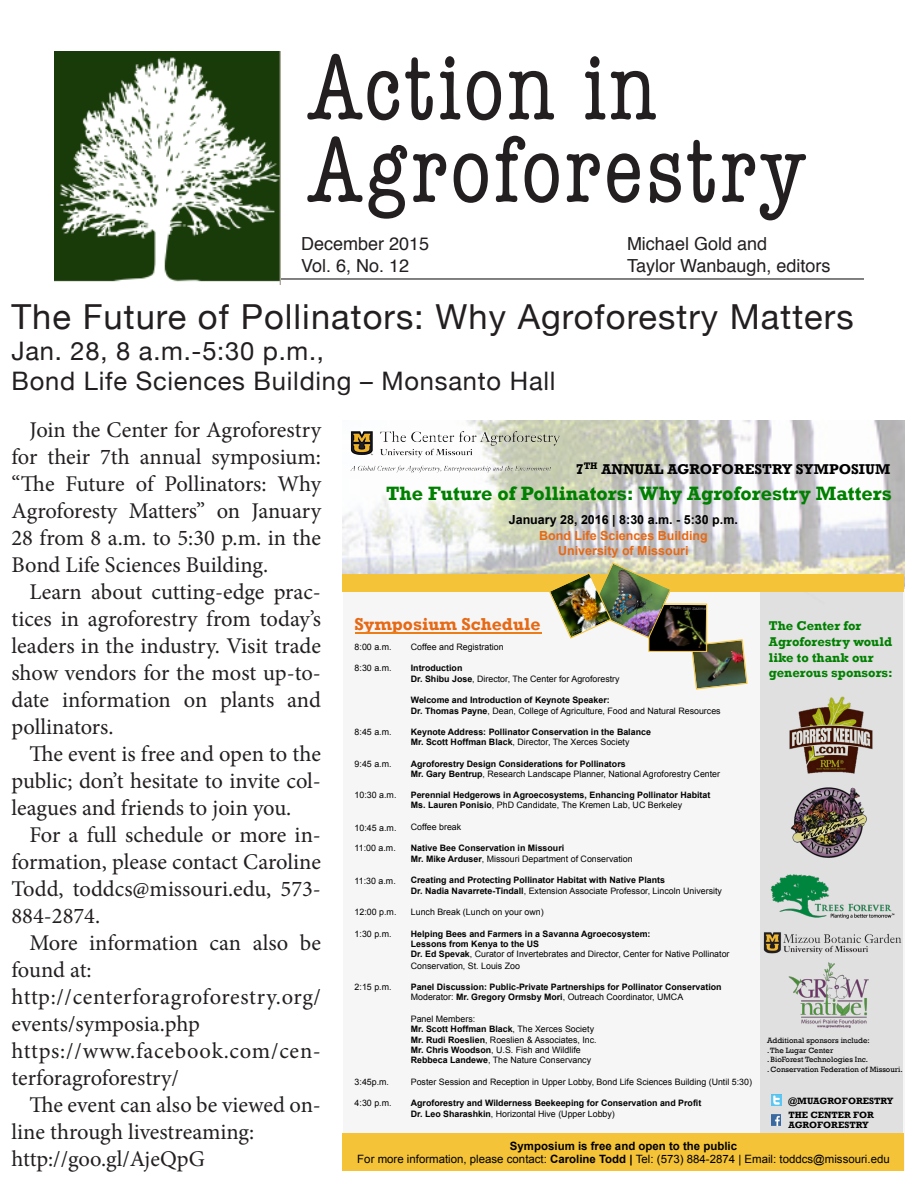
<style>
.page{position:relative;width:918px;height:1188px;background:#fff}
.page>*{position:absolute;margin:0;border:0;box-sizing:border-box;transform-origin:0 0}
.t1{font:condensed 96px "American Typewriter";letter-spacing:.02em;color:#231f20}
.t2{font:34.5px "Helvetica Neue";letter-spacing:.03em;color:#231f20}
.t3{font:25.5px "Helvetica Neue";letter-spacing:.03em;color:#231f20}
.t4{font:22.5px/27px "Minion Pro";color:#231f20;text-align:justify}
.t5{font:22.5px/27px "Minion Pro";letter-spacing:.02em;color:#231f20}
.t6{font:700 19.8px "Rockwell";color:#008000}
.t7{font:18px "Helvetica";color:#231f20}
.t8{font:700 17.7px "Rockwell";color:#e66915}
.t9{font:700 14.55px "Rockwell";color:#000}
.t10{font:700 13.05px/15.6px "Rockwell";color:#008000}
.t11{font:700 12.45px/15.6px "Arial";color:#e66915;text-align:center}
.t12{font:11.4px/13.5px "Arial";color:#000;text-align:center}
.t13{font:700 9.3px/14.1px "Rockwell";color:#000}
.t14{font:700 8.85px/10.4px "Arial";color:#000}
.t15{font:8.85px/10.4px "Arial";color:#000}
.t16{font:7.8px/9.3px "Rockwell";color:#000}
.t17{font:italic 4.2px "Arial";color:#767171}
.s1{color:#000}
.s2{font-weight:700}
.s3{font-weight:400}
</style>
<div class="page">
<hr style="left:54px;top:278px;width:810px;height:2px;background:#231f20">
<img style="left:54px;top:51px;width:227px;height:233px">
<div style="left:343px;top:588px;width:561px;height:582px;background:#f6f6f6"></div>
<img style="left:342px;top:421px;width:562px;height:153px">
<img style="left:347px;top:425px;width:220px;height:56px">
<hr style="left:355px;top:632px;width:186px;height:1px;background:#ed7e17">
<div style="left:760px;top:587px;width:143px;height:546px;background:#e0e0e0"></div>
<div style="left:342px;top:574px;width:562px;height:17px;background:#f4c338"></div>
<div style="left:342px;top:1133px;width:562px;height:37px;background:#f4c338"></div>
<svg style="left:771px;top:1095px;width:10px;height:10px"></svg>
<svg style="left:771px;top:1115px;width:10px;height:11px"></svg>
<svg style="left:691px;top:639px;width:57px;height:51px"></svg>
<img style="left:650px;top:606px;width:55px;height:44px">
<div style="left:648px;top:604px;width:59px;height:48px;border:1px solid #f4c338"></div>
<img style="left:548px;top:562px;width:124px;height:77px">
<img style="left:790px;top:696px;width:82px;height:77px">
<img style="left:763px;top:932px;width:139px;height:23px">
<img style="left:791px;top:787px;width:76px;height:71px">
<img style="left:788px;top:962px;width:81px;height:66px">
<img style="left:770px;top:874px;width:125px;height:45px">
<p class="t1" style="left:308px;top:15px;width:350px">Action in</p>
<p class="t1" style="left:308px;top:97px;width:499px">Agroforestry</p>
<p class="t7" style="left:301px;top:230px;width:130px">December 2015</p>
<p class="t7" style="left:301px;top:252px;width:110px">Vol. 6, No. 12</p>
<p class="t7" style="left:627px;top:230px;width:142px">Michael Gold and</p>
<p class="t7" style="left:627px;top:252px;width:205px">Taylor Wanbaugh, editors</p>
<p class="t2" style="left:11px;top:292px;width:844px">The Future of Pollinators: Why Agroforestry Matters</p>
<p class="t3" style="left:11px;top:332px;width:314px">Jan. 28, 8 a.m.-5:30 p.m.,</p>
<p class="t3" style="left:11px;top:363px;width:546px">Bond Life Sciences Building – Monsanto Hall</p>
<p class="t4" style="left:11px;top:417px;width:311px;text-indent:18px">Join the Center for Agroforestry for their 7th annual symposium: “The Future of Pollinators: Why Agroforesty Matters” on January 28 from 8 a.m. to 5:30 p.m. in the Bond Life Sciences Building.</p>
<p class="t4" style="left:11px;top:579px;width:311px;text-indent:18px">Learn about cutting-edge prac&shy;tices in agroforestry from today’s leaders in the industry. Visit trade show vendors for the most up-to&shy;date information on plants and pollinators.</p>
<p class="t4" style="left:11px;top:741px;width:311px;text-indent:18px">The event is free and open to the public; don’t hesitate to invite col&shy;leagues and friends to join you.</p>
<p class="t4" style="left:11px;top:822px;width:311px;text-indent:18px">For a full schedule or more in&shy;formation, please contact Caroline Todd, toddcs@missouri.edu, 573- 884-2874.</p>
<p class="t4" style="left:11px;top:930px;width:311px;text-indent:18px">More information can also be found at:</p>
<p class="t4" style="left:11px;top:984px;width:311px">http://centerforagroforestry.org/ events/symposia.php</p>
<p class="t5" style="left:11px;top:1038px;width:311px">https://www.facebook.com/cen&shy;terforagroforestry/</p>
<p class="t4" style="left:11px;top:1092px;width:311px;text-indent:18px">The event can also be viewed on&shy;line through livestreaming:</p>
<p class="t4" style="left:11px;top:1146px;width:195px">http://goo.gl/AjeQpG</p>
<p class="t9" style="left:576px;top:460px;width:316px">7<sup>TH</sup> ANNUAL AGROFORESTRY SYMPOSIUM</p>
<p class="t6" style="left:386px;top:481px;width:507px">The Future of Pollinators: Why Agroforestry Matters</p>
<p class="t11" style="left:509px;top:512px;width:231px"><span class="s1">January 28, 2016 | 8:30 a.m. - 5:30 p.m.<br></span>Bond Life Sciences Building<br>University of Missouri</p>
<p class="t17" style="left:670px;top:605px;width:38px;rotate:1deg">Photo: Ivan Sazima</p>
<p class="t8" style="left:354px;top:614px;width:188px">Symposium Schedule</p>
<p class="t10" style="left:769px;top:618px;width:125px">The Center for<br>Agroforestry would like to thank our generous sponsors:</p>
<p class="t15" style="left:411px;top:642px;width:94px">Coffee and Registration</p>
<p class="t15" style="left:411px;top:663px;width:210px"><span class="s2">Introduction<br>Dr. Shibu Jose</span>, Director, The Center for Agroforestry</p>
<p class="t14" style="left:411px;top:695px;width:311px">Welcome and Introduction of Keynote Speaker:<br>Dr. Thomas Payne<span class="s3">, Dean, College of Agriculture, Food and Natural Resources</span></p>
<p class="t14" style="left:411px;top:727px;width:242px">Keynote Address: Pollinator Conservation in the Balance<br>Mr. Scott Hoffman Black<span class="s3">, Director, The Xerces Society</span></p>
<p class="t14" style="left:411px;top:759px;width:311px">Agroforestry Design Considerations for Pollinators<br>Mr. Gary Bentrup<span class="s3">, Research Landscape Planner, National Agroforestry Center</span></p>
<p class="t14" style="left:411px;top:790px;width:301px">Perennial Hedgerows in Agroecosystems, Enhancing Pollinator Habitat<br>Ms. Lauren Ponisio<span class="s3">, PhD Candidate, The Kremen Lab, UC Berkeley</span></p>
<p class="t15" style="left:411px;top:822px;width:52px">Coffee break</p>
<p class="t14" style="left:411px;top:843px;width:223px">Native Bee Conservation in Missouri<br>Mr. Mike Arduser<span class="s3">, Missouri Department of Conservation</span></p>
<p class="t14" style="left:411px;top:875px;width:313px">Creating and Protecting Pollinator Habitat with Native Plants<br>Dr. Nadia Navarrete-Tindall<span class="s3">, Extension Associate Professor, Lincoln University</span></p>
<p class="t15" style="left:411px;top:906px;width:134px">Lunch Break (Lunch on your own)</p>
<p class="t14" style="left:411px;top:928px;width:320px">Helping Bees and Farmers in a Savanna Agroecosystem:<br>Lessons from Kenya to the US<br>Dr. Ed Spevak<span class="s3">, Curator of Invertebrates and Director, Center for Native Pollinator</span></p>
<p class="t15" style="left:411px;top:961px;width:111px">Conservation, St. Louis Zoo</p>
<p class="t14" style="left:411px;top:982px;width:312px">Panel Discussion: Public-Private Partnerships for Pollinator Conservation<br><span class="s3">Moderator:</span> Mr. Gregory Ormsby Mori<span class="s3">, Outreach Coordinator, UMCA</span></p>
<p class="t15" style="left:411px;top:1014px;width:187px">Panel Members:<br><span class="s2">Mr. Scott Hoffman Black</span>, The Xerces Society <span class="s2">Mr. Rudi Roeslien</span>, Roeslien &amp; Associates, Inc.<br><span class="s2">Mr. Chris Woodson</span>, U.S. Fish and Wildlife <span class="s2">Rebbeca Landewe</span>, The Nature Conservancy</p>
<p class="t15" style="left:411px;top:1077px;width:343px">Poster Session and Reception in Upper Lobby, Bond Life Sciences Building (Until 5:30)</p>
<p class="t14" style="left:411px;top:1098px;width:292px">Agroforestry and Wilderness Beekeeping for Conservation and Profit<br>Dr. Leo Sharashkin<span class="s3">, Horizontal Hive (Upper Lobby)</span></p>
<p class="t12" style="left:357px;top:1139px;width:534px"><span class="s2">Symposium is free and open to the public<br></span>For more information, please contact: <span class="s2">Caroline Todd |</span> Tel: (573) 884-2874 | Email: toddcs@missouri.edu</p>
<p class="t15" style="left:355px;top:642px;width:38px">8:00 a.m.</p>
<p class="t15" style="left:355px;top:663px;width:38px">8:30 a.m.</p>
<p class="t15" style="left:355px;top:727px;width:38px">8:45 a.m.</p>
<p class="t15" style="left:355px;top:759px;width:38px">9:45 a.m.</p>
<p class="t15" style="left:355px;top:790px;width:43px">10:30 a.m.</p>
<p class="t15" style="left:355px;top:822px;width:43px">10:45 a.m.</p>
<p class="t15" style="left:355px;top:843px;width:43px">11:00 a.m.</p>
<p class="t15" style="left:355px;top:875px;width:43px">11:30 a.m.</p>
<p class="t15" style="left:355px;top:907px;width:43px">12:00 p.m.</p>
<p class="t15" style="left:355px;top:928px;width:38px">1:30 p.m.</p>
<p class="t15" style="left:355px;top:982px;width:38px">2:15 p.m.</p>
<p class="t16" style="left:767px;top:1036px;width:137px">Additional sponsors include:<br>. The Lugar Center<br>. BioForest Technologies Inc.<br>. Conservation Federation of Missouri.</p>
<p class="t15" style="left:355px;top:1077px;width:36px">3:45p.m.</p>
<p class="t15" style="left:355px;top:1098px;width:38px">4:30 p.m.</p>
<p class="t13" style="left:788px;top:1094px;width:107px">@MUAGROFORESTRY<br>THE CENTER FOR</p>
<p class="t13" style="left:788px;top:1118px;width:82px">AGROFORESTRY</p>
</div>
